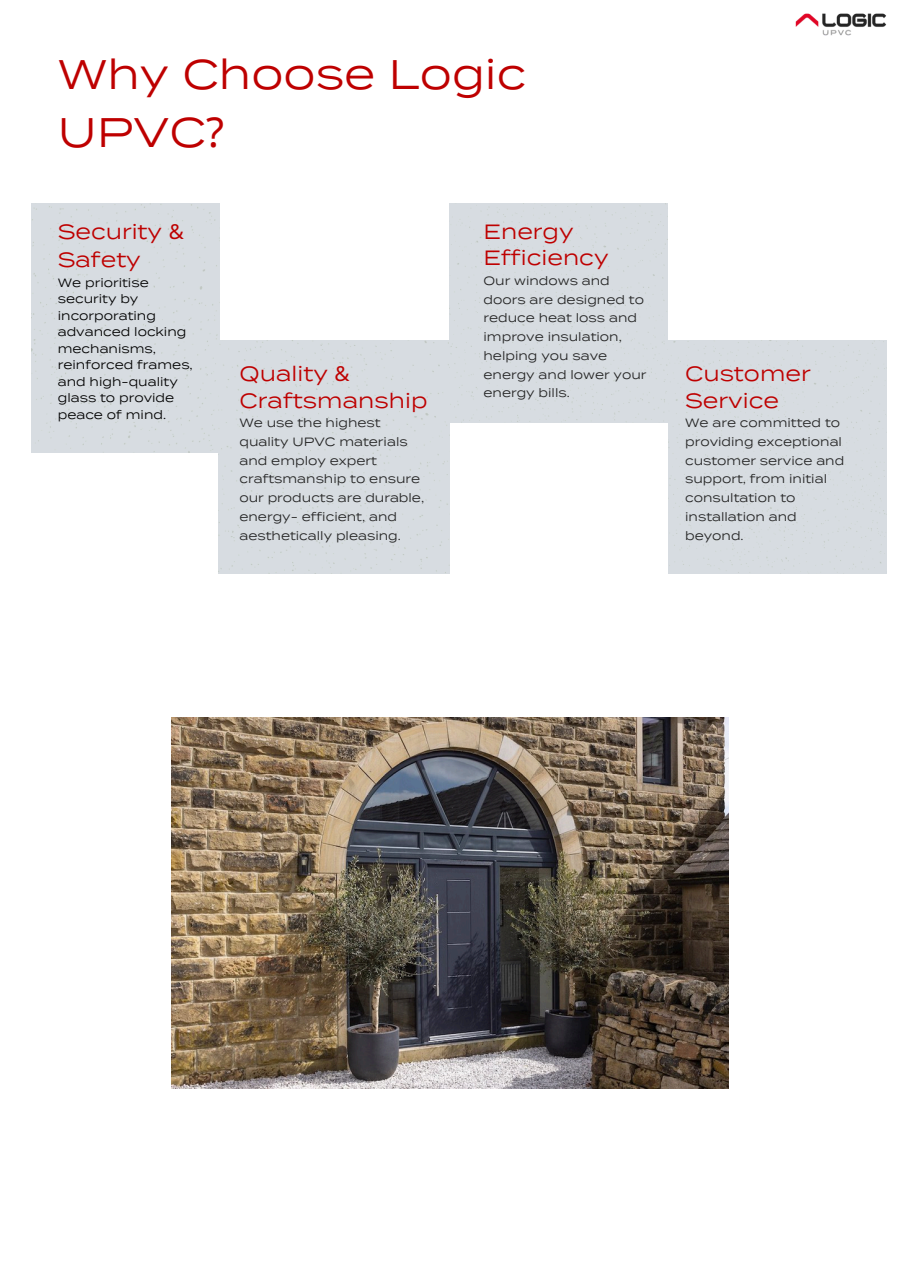
<style>
.page{position:relative;width:900px;height:1272px;background:#fff}
.page>*{position:absolute;margin:0;border:0;box-sizing:border-box;transform-origin:0 0}
.t1{font:41.3px/57.8px "Termina Test";color:#be0000}
.t2{font:20.6px/26.2px "Termina Test";color:#be0000}
.t3{font:12px/18.8px "Termina Test";color:#242424}
.t4{font:12px/16.5px "Termina Test";color:#000}
.s1{font-family:"Noto Sans"}
</style>
<div class="page">
<img style="left:796px;top:14px;width:90px;height:22px">
<img style="left:172px;top:717px;width:556px;height:372px">
<div style="left:32px;top:204px;width:187px;height:248px;background:#d7dce1"></div>
<div style="left:219px;top:340px;width:231px;height:233px;background:#d7dce1"></div>
<div style="left:450px;top:204px;width:218px;height:218px;background:#d7dce1"></div>
<div style="left:668px;top:340px;width:218px;height:233px;background:#d7dce1"></div>
<h1 class="t1" style="left:58px;top:45px;width:470px">Why Choose Logic<br>UPVC<span class="s1">?</span></h1>
<p class="t2" style="left:58px;top:217px;width:128px;line-height:28.5px">Security <span class="s1">&amp;<br></span>Safety</p>
<p class="t4" style="left:58px;top:274px;width:137px">We prioritise security by incorporating advanced locking mechanisms, reinforced frames, and high-quality glass to provide peace of mind.</p>
<p class="t2" style="left:239px;top:361px;width:190px">Quality <span class="s1">&amp;<br></span>Craftsmanship</p>
<p class="t3" style="left:239px;top:413px;width:186px">We use the highest quality UPVC materials and employ expert craftsmanship to ensure our products are durable, energy- efficient, and aesthetically pleasing.</p>
<p class="t2" style="left:484px;top:219px;width:127px">Energy<br>Efficiency</p>
<p class="t3" style="left:484px;top:271px;width:165px">Our windows and doors are designed to reduce heat loss and improve insulation, helping you save energy and lower your energy bills.</p>
<p class="t2" style="left:685px;top:361px;width:127px">Customer<br>Service</p>
<p class="t3" style="left:685px;top:413px;width:161px">We are committed to providing exceptional customer service and support, from initial consultation to installation and beyond.</p>
</div>
